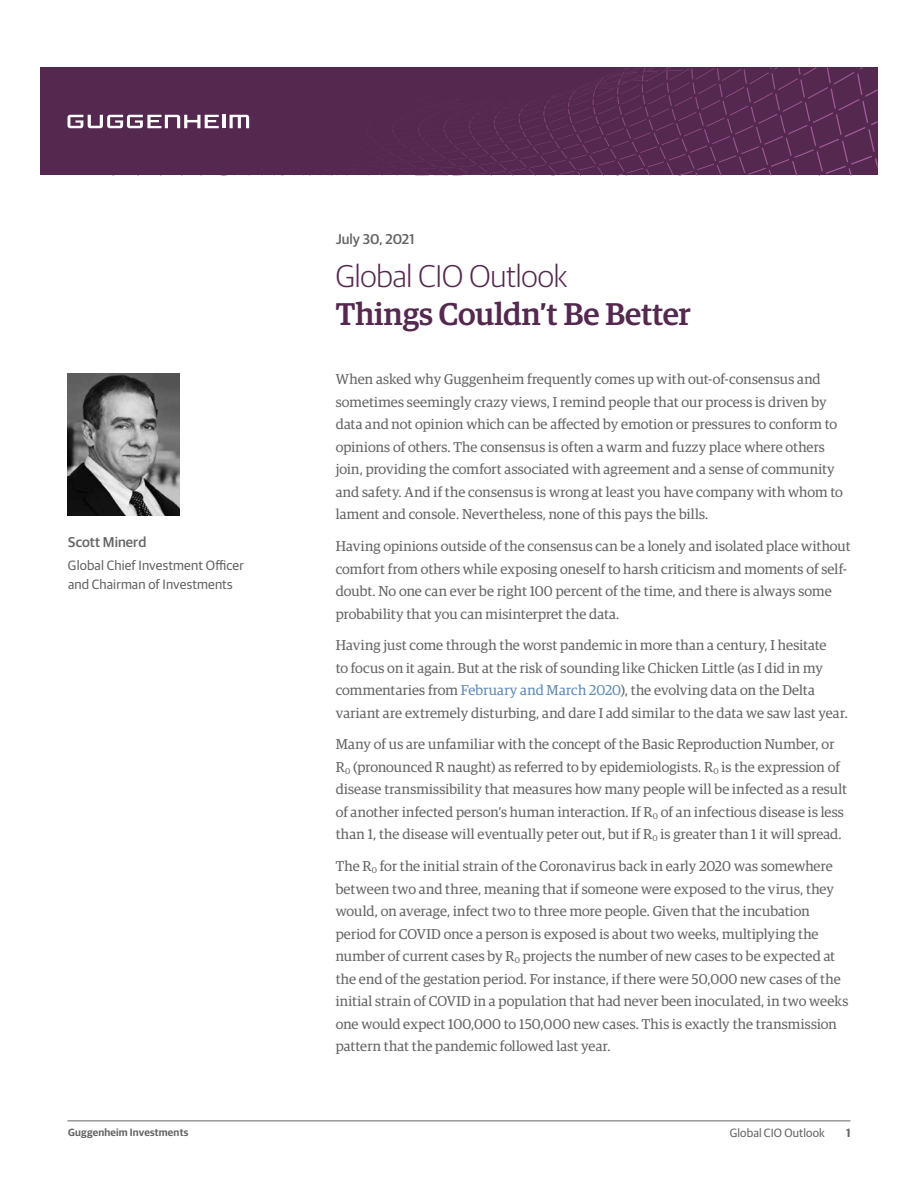
<style>
.page{position:relative;width:918px;height:1188px;background:#fff}
.page>*{position:absolute;margin:0;border:0;box-sizing:border-box;transform-origin:0 0}
.t1{font:500 31.5px "Guardian Egyp";color:#54284f}
.t2{font:300 31.5px "Guardian Sans";letter-spacing:-.005em;color:#54284f}
.t3{font:14.25px/22.5px "Guardian Egyp";letter-spacing:.01em;color:#636466}
.t4{font:500 14.25px "Guardian Sans";color:#636466}
.t5{font:13.5px/19.5px "Guardian Sans";letter-spacing:.01em;color:#636466}
.t6{font:12px "Guardian Sans";letter-spacing:.01em;color:#636466}
.t7{font:600 12px "Guardian Sans";color:#636466}
.t8{font:600 10.5px "Guardian Sans";letter-spacing:.015em;color:#636466}
.s1{color:#5e8ab5}
</style>
<div class="page">
<hr style="left:67px;top:1120px;width:783px;height:1px;background:#636466">
<div style="left:40px;top:68px;width:838px;height:108px;background:#54284f"></div>
<svg style="left:599px;top:68px;width:264px;height:15px"></svg>
<svg style="left:68px;top:115px;width:181px;height:13px"></svg>
<img style="left:68px;top:373px;width:112px;height:142px">
<p class="t4" style="left:68px;top:532px;width:79px">Scott Minerd</p>
<p class="t5" style="left:68px;top:554px;width:178px">Global Chief Investment Officer and Chairman of Investments</p>
<p class="t4" style="left:336px;top:229px;width:80px">July 30, 2021</p>
<h1 class="t2" style="left:336px;top:255px;width:234px">Global CIO Outlook</h1>
<h1 class="t1" style="left:336px;top:291px;width:356px">Things Couldn’t Be Better</h1>
<p class="t3" style="left:336px;top:367px;width:509px">When asked why Guggenheim frequently comes up with out-of-consensus and sometimes seemingly crazy views, I remind people that our process is driven by data and not opinion which can be affected by emotion or pressures to conform to opinions of others. The consensus is often a warm and fuzzy place where others join, providing the comfort associated with agreement and a sense of community and safety. And if the consensus is wrong at least you have company with whom to lament and console. Nevertheless, none of this pays the bills.</p>
<p class="t3" style="left:336px;top:534px;width:516px">Having opinions outside of the consensus can be a lonely and isolated place without comfort from others while exposing oneself to harsh criticism and moments of self&shy;doubt. No one can ever be right 100 percent of the time, and there is always some probability that you can misinterpret the data.</p>
<p class="t3" style="left:336px;top:633px;width:514px">Having just come through the worst pandemic in more than a century, I hesitate<br>to focus on it again. But at the risk of sounding like Chicken Little (as I did in my commentaries from <span class="s1">February and March 2020</span>), the evolving data on the Delta variant are extremely disturbing, and dare I add similar to the data we saw last year.</p>
<p class="t3" style="left:336px;top:732px;width:513px">Many of us are unfamiliar with the concept of the Basic Reproduction Number, or R<sub>0</sub> (pronounced R naught) as referred to by epidemiologists. R<sub>0</sub> is the expression of disease transmissibility that measures how many people will be infected as a result of another infected person’s human interaction. If R<sub>0</sub> of an infectious disease is less than 1, the disease will eventually peter out, but if R<sub>0</sub> is greater than 1 it will spread.</p>
<p class="t3" style="left:336px;top:854px;width:514px">The R<sub>0</sub> for the initial strain of the Coronavirus back in early 2020 was somewhere between two and three, meaning that if someone were exposed to the virus, they would, on average, infect two to three more people. Given that the incubation period for COVID once a person is exposed is about two weeks, multiplying the number of current cases by R<sub>0</sub> projects the number of new cases to be expected at the end of the gestation period. For instance, if there were 50,000 new cases of the initial strain of COVID in a population that had never been inoculated, in two weeks one would expect 100,000 to 150,000 new cases. This is exactly the transmission pattern that the pandemic followed last year.</p>
<p class="t8" style="left:68px;top:1125px;width:122px">Guggenheim Investments</p>
<p class="t6" style="left:730px;top:1125px;width:97px">Global CIO Outlook</p>
<p class="t7" style="left:846px;top:1124px;width:6px">1</p>
</div>
